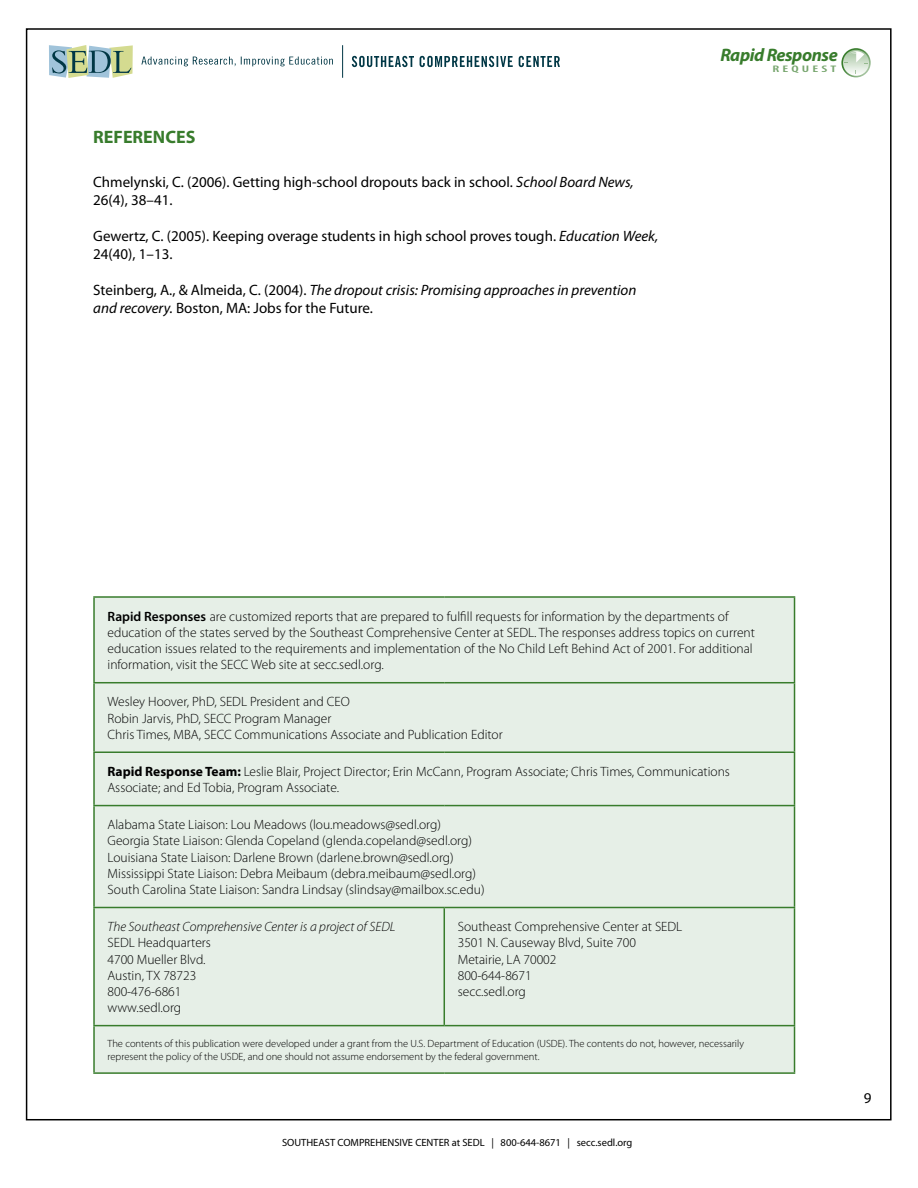
<style>
.page{position:relative;width:918px;height:1188px;background:#fff}
.page>*{position:absolute;margin:0;border:0;box-sizing:border-box;transform-origin:0 0}
.t1{font:italic 700 18.15px "Myriad Pro";letter-spacing:-.025em;color:#387c2c}
.t2{font:700 18px "Myriad Pro";color:#387c2c}
.t3{font:15px/18px "Myriad Pro";color:#000}
.t4{font:italic 15px/18px "Myriad Pro";color:#000}
.t5{font:300 13.5px/16.2px "Myriad Pro";color:#000}
.t6{font:italic 300 13.5px "Myriad Pro";color:#000}
.t7{font:300 10.5px/12.6px "Myriad Pro";color:#000}
.t8{font:10.5px "Myriad Pro";color:#000}
.t9{font:600 condensed 9.6px "Myriad Pro";letter-spacing:.2em;color:#76a56d;scale:1.63 1}
.s1{font-style:italic}
.s2{font-style:normal}
.s3{font-weight:600}
.s4{font-weight:700}
</style>
<div class="page">
<svg style="left:841px;top:48px;width:30px;height:29px"></svg>
<svg style="left:735px;top:28px;width:133px;height:50px"></svg>
<hr style="left:342px;top:45px;width:1px;height:33px;background:#003745">
<svg style="left:141px;top:57px;width:192px;height:9px"></svg>
<svg style="left:49px;top:45px;width:84px;height:33px;background:#a3bbaa"></svg>
<svg style="left:352px;top:56px;width:208px;height:11px"></svg>
<div style="left:95px;top:598px;width:699px;height:474px;background:#e6efe7"></div>
<hr style="left:93px;top:596px;width:351px;height:2px;background:#387c2c">
<hr style="left:93px;top:598px;width:2px;height:84px;background:#387c2c">
<hr style="left:444px;top:596px;width:351px;height:2px;background:#387c2c">
<hr style="left:794px;top:598px;width:1px;height:84px;background:#387c2c">
<hr style="left:93px;top:682px;width:351px;height:1px;background:#387c2c">
<hr style="left:93px;top:683px;width:2px;height:69px;background:#387c2c">
<hr style="left:444px;top:682px;width:351px;height:1px;background:#387c2c">
<hr style="left:794px;top:683px;width:1px;height:69px;background:#387c2c">
<hr style="left:93px;top:752px;width:351px;height:1px;background:#387c2c">
<hr style="left:93px;top:753px;width:2px;height:52px;background:#387c2c">
<hr style="left:444px;top:752px;width:351px;height:1px;background:#387c2c">
<hr style="left:794px;top:753px;width:1px;height:52px;background:#387c2c">
<hr style="left:93px;top:805px;width:351px;height:1px;background:#387c2c">
<hr style="left:93px;top:806px;width:2px;height:101px;background:#387c2c">
<hr style="left:444px;top:805px;width:351px;height:1px;background:#387c2c">
<hr style="left:794px;top:806px;width:1px;height:101px;background:#387c2c">
<hr style="left:93px;top:907px;width:351px;height:1px;background:#387c2c">
<hr style="left:93px;top:908px;width:2px;height:117px;background:#387c2c">
<hr style="left:444px;top:907px;width:351px;height:1px;background:#387c2c">
<hr style="left:444px;top:908px;width:1px;height:117px;background:#387c2c">
<hr style="left:794px;top:908px;width:1px;height:117px;background:#387c2c">
<hr style="left:93px;top:1025px;width:351px;height:1px;background:#387c2c">
<hr style="left:93px;top:1026px;width:2px;height:46px;background:#387c2c">
<hr style="left:444px;top:1025px;width:351px;height:1px;background:#387c2c">
<hr style="left:794px;top:1026px;width:1px;height:46px;background:#387c2c">
<hr style="left:93px;top:1072px;width:351px;height:2px;background:#387c2c">
<hr style="left:444px;top:1072px;width:351px;height:2px;background:#387c2c">
<div style="left:105px;top:596px;width:104px;height:95px;background:#e6efe7"></div>
<h2 class="t2" style="left:93px;top:125px;width:104px">REFERENCES</h2>
<p class="t3" style="left:93px;top:173px;width:542px">Chmelynski, C. (2006). Getting high-school dropouts back in school. <span class="s1">School Board News,<br></span>26(4), 38–41.</p>
<p class="t3" style="left:93px;top:227px;width:567px">Gewertz, C. (2005). Keeping overage students in high school proves tough. <span class="s1">Education Week,<br></span>24(40), 1–13.</p>
<p class="t4" style="left:93px;top:281px;width:545px"><span class="s2">Steinberg, A., &amp; Almeida, C. (2004).</span> The dropout crisis: Promising approaches in prevention and recovery. <span class="s2">Boston, MA: Jobs for the Future.</span></p>
<h1 class="t1" style="left:721px;top:43px;width:119px">Rapid Response</h1>
<p class="t9" style="left:773px;top:62px;width:41px">REQUEST</p>
<p class="t5" style="left:108px;top:608px;width:649px"><span class="s3">Rapid Responses</span> are customized reports that are prepared to fulfill requests for information by the departments of education of the states served by the Southeast Comprehensive Center at SEDL. The responses address topics on current education issues related to the requirements and implementation of the No Child Left Behind Act of 2001. For additional information, visit the SECC Web site at secc.sedl.org.</p>
<p class="t5" style="left:108px;top:694px;width:397px">Wesley Hoover, PhD, SEDL President and CEO<br>Robin Jarvis, PhD, SECC Program Manager<br>Chris Times, MBA, SECC Communications Associate and Publication Editor</p>
<p class="t5" style="left:108px;top:764px;width:624px"><span class="s4">Rapid Response Team:</span> Leslie Blair, Project Director; Erin McCann, Program Associate; Chris Times, Communications<br>Associate; and Ed Tobia, Program Associate.</p>
<p class="t5" style="left:108px;top:817px;width:379px">Alabama State Liaison: Lou Meadows (lou.meadows@sedl.org)<br>Georgia State Liaison: Glenda Copeland (glenda.copeland@sedl.org)<br>Louisiana State Liaison: Darlene Brown (darlene.brown@sedl.org)<br>Mississippi State Liaison: Debra Meibaum (debra.meibaum@sedl.org)<br>South Carolina State Liaison: Sandra Lindsay (slindsay@mailbox.sc.edu)</p>
<p class="t6" style="left:108px;top:919px;width:289px">The Southeast Comprehensive Center is a project of SEDL</p>
<p class="t5" style="left:108px;top:935px;width:105px">SEDL Headquarters<br>4700 Mueller Blvd.<br>Austin, TX 78723<br>800-476-6861 www.sedl.org</p>
<p class="t5" style="left:458px;top:919px;width:226px">Southeast Comprehensive Center at SEDL<br>3501 N. Causeway Blvd, Suite 700<br>Metairie, LA 70002<br>800-644-8671<br>secc.sedl.org</p>
<p class="t7" style="left:108px;top:1037px;width:638px">The contents of this publication were developed under a grant from the U.S. Department of Education (USDE). The contents do not, however, necessarily represent the policy of the USDE, and one should not assume endorsement by the federal government.</p>
<p class="t8" style="left:282px;top:1136px;width:352px">SOUTHEAST COMPREHENSIVE CENTER at SEDL | 800-644-8671 | secc.sedl.org</p>
<p class="t3" style="left:864px;top:1089px;width:9px">9</p>
</div>
